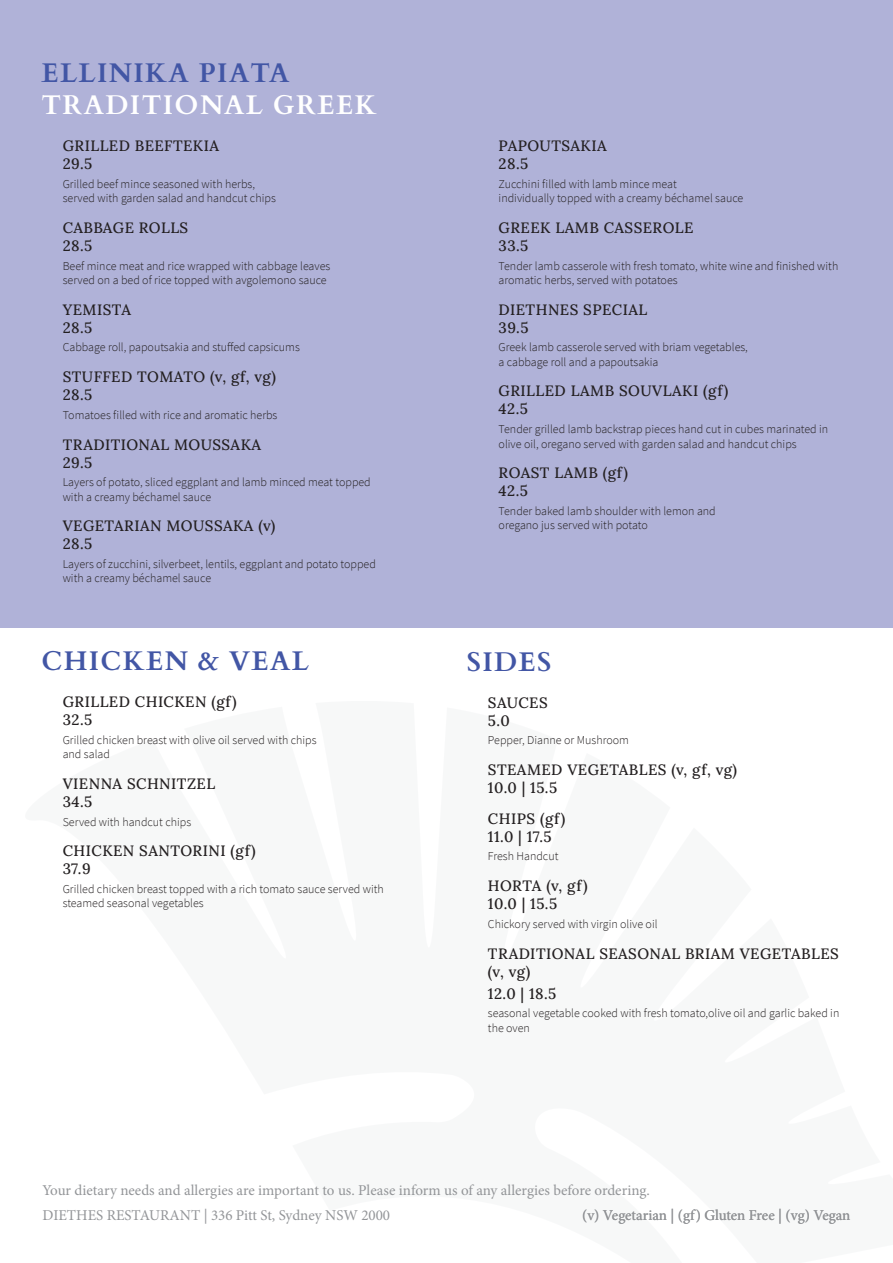
<style>
.page{position:relative;width:893px;height:1263px;background:#fff}
.page>*{position:absolute;margin:0;border:0;box-sizing:border-box;transform-origin:0 0}
.t1{font:700 27px/32.4px "Cardo";letter-spacing:.05em;color:#fff}
.t2{font:700 27px "Cardo";letter-spacing:.05em;color:#4256a5}
.t3{font:15px/18px "Lora";letter-spacing:.03em;color:#231f20}
.t4{font:15px/25.5px "Minion Pro";color:#939598}
.t5{font:300 12px/14.4px "Source Sans Pro";color:#231f20}
.s1{color:#4256a5}
</style>
<div class="page">
<div style="left:0;top:0;width:893px;height:627px;background:#b0b2d8"></div>
<p class="t1" style="left:41px;top:55px;width:337px"><span class="s1">ELLINIKA PIATA<br></span>TRADITIONAL GREEK</p>
<p class="t3" style="left:63px;top:136px;width:158px">GRILLED BEEFTEKIA<br>29.5</p>
<p class="t5" style="left:63px;top:177px;width:215px">Grilled beef mince seasoned with herbs, served with garden salad and handcut chips</p>
<p class="t3" style="left:63px;top:218px;width:127px">CABBAGE ROLLS<br>28.5</p>
<p class="t5" style="left:63px;top:258px;width:269px">Beef mince meat and rice wrapped with cabbage leaves served on a bed of rice topped with avgolemono sauce</p>
<p class="t3" style="left:63px;top:299px;width:70px">YEMISTA<br>28.5</p>
<p class="t5" style="left:63px;top:340px;width:239px">Cabbage roll, papoutsakia and stuffed capsicums</p>
<p class="t3" style="left:63px;top:367px;width:215px">STUFFED TOMATO (v, gf, vg)<br>28.5</p>
<p class="t5" style="left:63px;top:408px;width:216px">Tomatoes filled with rice and aromatic herbs</p>
<p class="t3" style="left:63px;top:434px;width:200px">TRADITIONAL MOUSSAKA<br>29.5</p>
<p class="t5" style="left:63px;top:475px;width:310px">Layers of potato, sliced eggplant and lamb minced meat topped with a creamy béchamel sauce</p>
<p class="t3" style="left:63px;top:516px;width:214px">VEGETARIAN MOUSSAKA (v)<br>28.5</p>
<p class="t5" style="left:63px;top:557px;width:315px">Layers of zucchini, silverbeet, lentils, eggplant and potato topped with a creamy béchamel sauce</p>
<p class="t2" style="left:41px;top:640px;width:269px">CHICKEN &amp; VEAL</p>
<p class="t3" style="left:63px;top:692px;width:175px">GRILLED CHICKEN (gf)<br>32.5</p>
<p class="t5" style="left:63px;top:732px;width:255px">Grilled chicken breast with olive oil served with chips and salad</p>
<p class="t3" style="left:63px;top:773px;width:154px">VIENNA SCHNITZEL<br>34.5</p>
<p class="t5" style="left:63px;top:814px;width:130px">Served with handcut chips</p>
<p class="t3" style="left:63px;top:841px;width:195px">CHICKEN SANTORINI (gf)<br>37.9</p>
<p class="t5" style="left:63px;top:882px;width:323px">Grilled chicken breast topped with a rich tomato sauce served with steamed seasonal vegetables</p>
<p class="t3" style="left:499px;top:136px;width:110px">PAPOUTSAKIA<br>28.5</p>
<p class="t5" style="left:499px;top:177px;width:246px">Zucchini filled with lamb mince meat<br>individually topped with a creamy béchamel sauce</p>
<p class="t3" style="left:499px;top:218px;width:196px">GREEK LAMB CASSEROLE<br>33.5</p>
<p class="t5" style="left:499px;top:258px;width:341px">Tender lamb casserole with fresh tomato, white wine and finished with aromatic herbs, served with potatoes</p>
<p class="t3" style="left:499px;top:299px;width:150px">DIETHNES SPECIAL<br>39.5</p>
<p class="t5" style="left:499px;top:340px;width:251px">Greek lamb casserole served with briam vegetables, a cabbage roll and a papoutsakia</p>
<p class="t3" style="left:499px;top:381px;width:231px">GRILLED LAMB SOUVLAKI (gf)<br>42.5</p>
<p class="t5" style="left:499px;top:422px;width:331px">Tender grilled lamb backstrap pieces hand cut in cubes marinated in olive oil, oregano served with garden salad and handcut chips</p>
<p class="t3" style="left:499px;top:463px;width:131px">ROAST LAMB (gf)<br>42.5</p>
<p class="t5" style="left:499px;top:504px;width:219px">Tender baked lamb shoulder with lemon and oregano jus served with potato</p>
<p class="t2" style="left:467px;top:640px;width:86px">SIDES</p>
<p class="t3" style="left:488px;top:692px;width:61px">SAUCES<br>5.0</p>
<p class="t5" style="left:488px;top:733px;width:143px">Pepper, Dianne or Mushroom</p>
<p class="t3" style="left:488px;top:760px;width:251px">STEAMED VEGETABLES (v, gf, vg)<br>10.0 | 15.5</p>
<p class="t3" style="left:488px;top:808px;width:79px">CHIPS (gf)<br>11.0 | 17.5</p>
<p class="t5" style="left:488px;top:849px;width:72px">Fresh Handcut</p>
<p class="t3" style="left:488px;top:876px;width:101px">HORTA (v, gf)<br>10.0 | 15.5</p>
<p class="t5" style="left:488px;top:917px;width:171px">Chickory served with virgin olive oil</p>
<p class="t3" style="left:488px;top:943px;width:352px">TRADITIONAL SEASONAL BRIAM VEGETABLES (v, vg)</p>
<p class="t3" style="left:488px;top:983px;width:70px">12.0 | 18.5</p>
<p class="t5" style="left:488px;top:1006px;width:353px">seasonal vegetable cooked with fresh tomato,olive oil and garlic baked in the oven</p>
<p class="t4" style="left:582px;top:1177px;width:270px;text-indent:-540px">Your dietary needs and allergies are important to us. Please inform us of any allergies before ordering.<br>(v) Vegetarian | (gf) Gluten Free | (vg) Vegan</p>
<p class="t4" style="left:43px;top:1203px;width:349px">DIETHES RESTAURANT | 336 Pitt St, Sydney NSW 2000</p>
</div>
